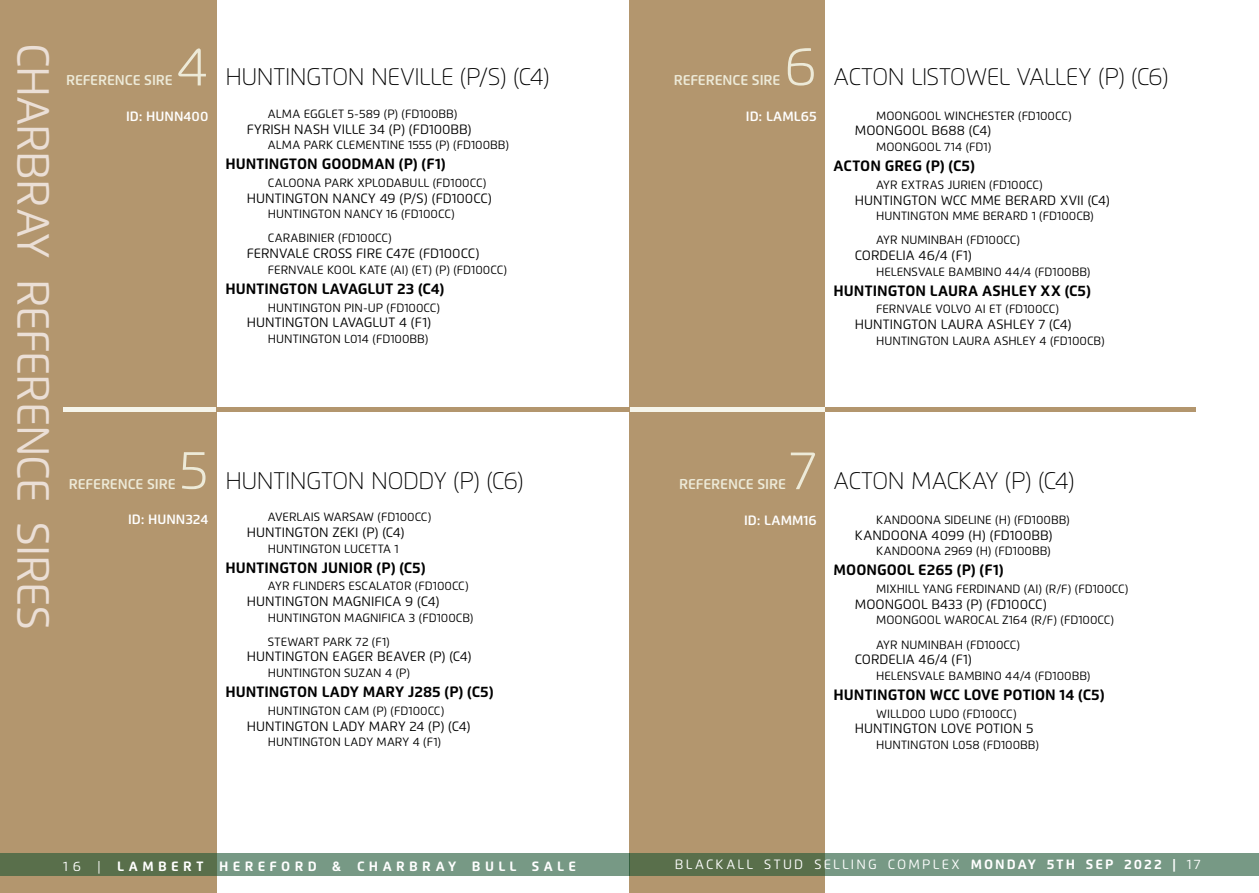
<style>
.page{position:relative;width:1259px;height:893px;background:#fff}
.page>*{position:absolute;margin:0;border:0;box-sizing:border-box;transform-origin:0 0}
.t1{font:300 54px "Flexo";color:#edead8}
.t2{font:45px "Flexo";letter-spacing:-.025em;color:#ebdfd6}
.t3{font:100 24px "Flexo";letter-spacing:-.025em;color:#000}
.t4{font:700 15px "Flexo";color:#000}
.t5{font:600 14.25px "Flexo";letter-spacing:-.005em;color:#edead8}
.t6{font:13.5px "Flexo";color:#000}
.t7{font:13.5px "Flexo";letter-spacing:.17em;color:#fff}
.t8{font:600 13.5px "Flexo";color:#fff}
.t9{font:700 13.5px "Flexo";letter-spacing:.325em;color:#fff}
.t10{font:12px/24.2px "Flexo";color:#000}
.s1{font-weight:400}
.s2{font-weight:700}
</style>
<div class="page">
<div style="left:629px;top:0;width:196px;height:893px;background:#b3966e"></div>
<svg style="left:629px;top:853px;width:630px;height:23px;background:#6d8b72"></svg>
<div style="left:0;top:0;width:216px;height:893px;background:#b3966e"></div>
<svg style="left:0;top:853px;width:629px;height:23px;background:#6c8a70"></svg>
<div style="left:825px;top:407px;width:370px;height:5px;background:#b3966e"></div>
<div style="left:629px;top:407px;width:196px;height:5px;background:#f6f5eb"></div>
<div style="left:216px;top:407px;width:413px;height:5px;background:#b3966e"></div>
<div style="left:64px;top:407px;width:152px;height:5px;background:#f6f5eb"></div>
<h2 class="t2" style="left:60px;top:43px;width:588px;rotate:90deg">CHARBRAY REFERENCE SIRES</h2>
<h1 class="t1" style="left:176px;top:34px;width:33px">4</h1>
<p class="t5" style="left:66px;top:72px;width:108px">REFERENCE SIRE</p>
<h3 class="t3" style="left:225px;top:63px;width:326px">HUNTINGTON NEVILLE (P/S) (C4)</h3>
<p class="t8" style="left:126px;top:108px;width:84px">ID: HUNN400</p>
<p class="t10" style="left:268px;top:102px;width:191px">ALMA EGGLET 5-589 (P) (FD100BB)</p>
<p class="t6" style="left:247px;top:121px;width:226px">FYRISH NASH VILLE 34 (P) (FD100BB)</p>
<p class="t10" style="left:268px;top:133px;width:242px">ALMA PARK CLEMENTINE 1555 (P) (FD100BB)</p>
<p class="t4" style="left:225px;top:155px;width:222px">HUNTINGTON GOODMAN (P) (F1)</p>
<p class="t10" style="left:268px;top:171px;width:220px">CALOONA PARK XPLODABULL (FD100CC)</p>
<p class="t6" style="left:247px;top:190px;width:247px">HUNTINGTON NANCY 49 (P/S) (FD100CC)</p>
<p class="t10" style="left:268px;top:202px;width:188px">HUNTINGTON NANCY 16 (FD100CC)<br>CARABINIER (FD100CC)</p>
<p class="t6" style="left:247px;top:245px;width:234px">FERNVALE CROSS FIRE C47E (FD100CC)</p>
<p class="t10" style="left:268px;top:257px;width:240px">FERNVALE KOOL KATE (AI) (ET) (P) (FD100CC)</p>
<p class="t4" style="left:225px;top:279px;width:220px">HUNTINGTON LAVAGLUT 23 (C4)</p>
<p class="t10" style="left:268px;top:295px;width:174px">HUNTINGTON PIN-UP (FD100CC)</p>
<p class="t6" style="left:247px;top:314px;width:186px">HUNTINGTON LAVAGLUT 4 (F1)</p>
<p class="t10" style="left:268px;top:327px;width:162px">HUNTINGTON L014 (FD100BB)</p>
<h1 class="t1" style="left:179px;top:437px;width:31px">5</h1>
<p class="t5" style="left:69px;top:475px;width:108px">REFERENCE SIRE</p>
<h3 class="t3" style="left:225px;top:466px;width:300px">HUNTINGTON NODDY (P) (C6)</h3>
<p class="t8" style="left:128px;top:511px;width:82px">ID: HUNN324</p>
<p class="t10" style="left:268px;top:505px;width:165px">AVERLAIS WARSAW (FD100CC)</p>
<p class="t6" style="left:247px;top:524px;width:159px">HUNTINGTON ZEKI (P) (C4)</p>
<p class="t10" style="left:268px;top:536px;width:132px">HUNTINGTON LUCETTA 1</p>
<p class="t4" style="left:225px;top:558px;width:202px">HUNTINGTON JUNIOR (P) (C5)</p>
<p class="t10" style="left:268px;top:574px;width:202px">AYR FLINDERS ESCALATOR (FD100CC)</p>
<p class="t6" style="left:247px;top:593px;width:194px">HUNTINGTON MAGNIFICA 9 (C4)</p>
<p class="t10" style="left:268px;top:605px;width:207px">HUNTINGTON MAGNIFICA 3 (FD100CB)<br>STEWART PARK 72 (F1)</p>
<p class="t6" style="left:247px;top:648px;width:226px">HUNTINGTON EAGER BEAVER (P) (C4)</p>
<p class="t10" style="left:268px;top:661px;width:144px">HUNTINGTON SUZAN 4 (P)</p>
<p class="t4" style="left:225px;top:683px;width:270px">HUNTINGTON LADY MARY J285 (P) (C5)</p>
<p class="t10" style="left:268px;top:699px;width:178px">HUNTINGTON CAM (P) (FD100CC)</p>
<p class="t6" style="left:247px;top:718px;width:225px">HUNTINGTON LADY MARY 24 (P) (C4)</p>
<p class="t10" style="left:268px;top:730px;width:175px">HUNTINGTON LADY MARY 4 (F1)</p>
<p class="t9" style="left:63px;top:858px;width:514px"><span class="s1">16 |</span> LAMBERT HEREFORD &amp; CHARBRAY BULL SALE</p>
<p class="t5" style="left:674px;top:71px;width:108px">REFERENCE SIRE</p>
<h1 class="t1" style="left:784px;top:34px;width:34px">6</h1>
<h3 class="t3" style="left:833px;top:62px;width:337px">ACTON LISTOWEL VALLEY (P) (C6)</h3>
<p class="t8" style="left:746px;top:108px;width:72px">ID: LAML65</p>
<p class="t10" style="left:876px;top:104px;width:197px">MOONGOOL WINCHESTER (FD100CC)</p>
<p class="t6" style="left:855px;top:123px;width:138px">MOONGOOL B688 (C4)</p>
<p class="t10" style="left:876px;top:135px;width:117px">MOONGOOL 714 (FD1)</p>
<p class="t4" style="left:833px;top:157px;width:143px">ACTON GREG (P) (C5)</p>
<p class="t10" style="left:876px;top:173px;width:168px">AYR EXTRAS JURIEN (FD100CC)</p>
<p class="t6" style="left:855px;top:192px;width:256px">HUNTINGTON WCC MME BERARD XVII (C4)</p>
<p class="t10" style="left:876px;top:204px;width:219px">HUNTINGTON MME BERARD 1 (FD100CB)<br>AYR NUMINBAH (FD100CC)</p>
<p class="t6" style="left:855px;top:247px;width:118px">CORDELIA 46/4 (F1)</p>
<p class="t10" style="left:876px;top:259px;width:216px">HELENSVALE BAMBINO 44/4 (FD100BB)</p>
<p class="t4" style="left:833px;top:281px;width:259px">HUNTINGTON LAURA ASHLEY XX (C5)</p>
<p class="t10" style="left:876px;top:297px;width:184px">FERNVALE VOLVO AI ET (FD100CC)</p>
<p class="t6" style="left:855px;top:316px;width:218px">HUNTINGTON LAURA ASHLEY 7 (C4)</p>
<p class="t10" style="left:876px;top:328px;width:230px">HUNTINGTON LAURA ASHLEY 4 (FD100CB)</p>
<h1 class="t1" style="left:789px;top:438px;width:29px">7</h1>
<p class="t5" style="left:679px;top:475px;width:108px">REFERENCE SIRE</p>
<h3 class="t3" style="left:833px;top:466px;width:242px">ACTON MACKAY (P) (C4)</h3>
<p class="t8" style="left:744px;top:512px;width:74px">ID: LAMM16</p>
<p class="t10" style="left:876px;top:508px;width:195px">KANDOONA SIDELINE (H) (FD100BB)</p>
<p class="t6" style="left:855px;top:527px;width:199px">KANDOONA 4099 (H) (FD100BB)</p>
<p class="t10" style="left:876px;top:539px;width:176px">KANDOONA 2969 (H) (FD100BB)</p>
<p class="t4" style="left:833px;top:561px;width:171px">MOONGOOL E265 (P) (F1)</p>
<p class="t10" style="left:876px;top:577px;width:254px">MIXHILL YANG FERDINAND (AI) (R/F) (FD100CC)</p>
<p class="t6" style="left:855px;top:596px;width:193px">MOONGOOL B433 (P) (FD100CC)</p>
<p class="t10" style="left:876px;top:608px;width:239px">MOONGOOL WAROCAL Z164 (R/F) (FD100CC)<br>AYR NUMINBAH (FD100CC)</p>
<p class="t6" style="left:855px;top:651px;width:118px">CORDELIA 46/4 (F1)</p>
<p class="t10" style="left:876px;top:663px;width:216px">HELENSVALE BAMBINO 44/4 (FD100BB)</p>
<p class="t4" style="left:833px;top:685px;width:272px">HUNTINGTON WCC LOVE POTION 14 (C5)</p>
<p class="t10" style="left:876px;top:701px;width:142px">WILLDOO LUDO (FD100CC)</p>
<p class="t6" style="left:855px;top:720px;width:180px">HUNTINGTON LOVE POTION 5</p>
<p class="t10" style="left:876px;top:733px;width:164px">HUNTINGTON L058 (FD100BB)</p>
<p class="t7" style="left:675px;top:856px;width:527px">BLACKALL STUD SELLING COMPLEX <span class="s2">MONDAY 5TH SEP 2022 |</span> 17</p>
</div>
